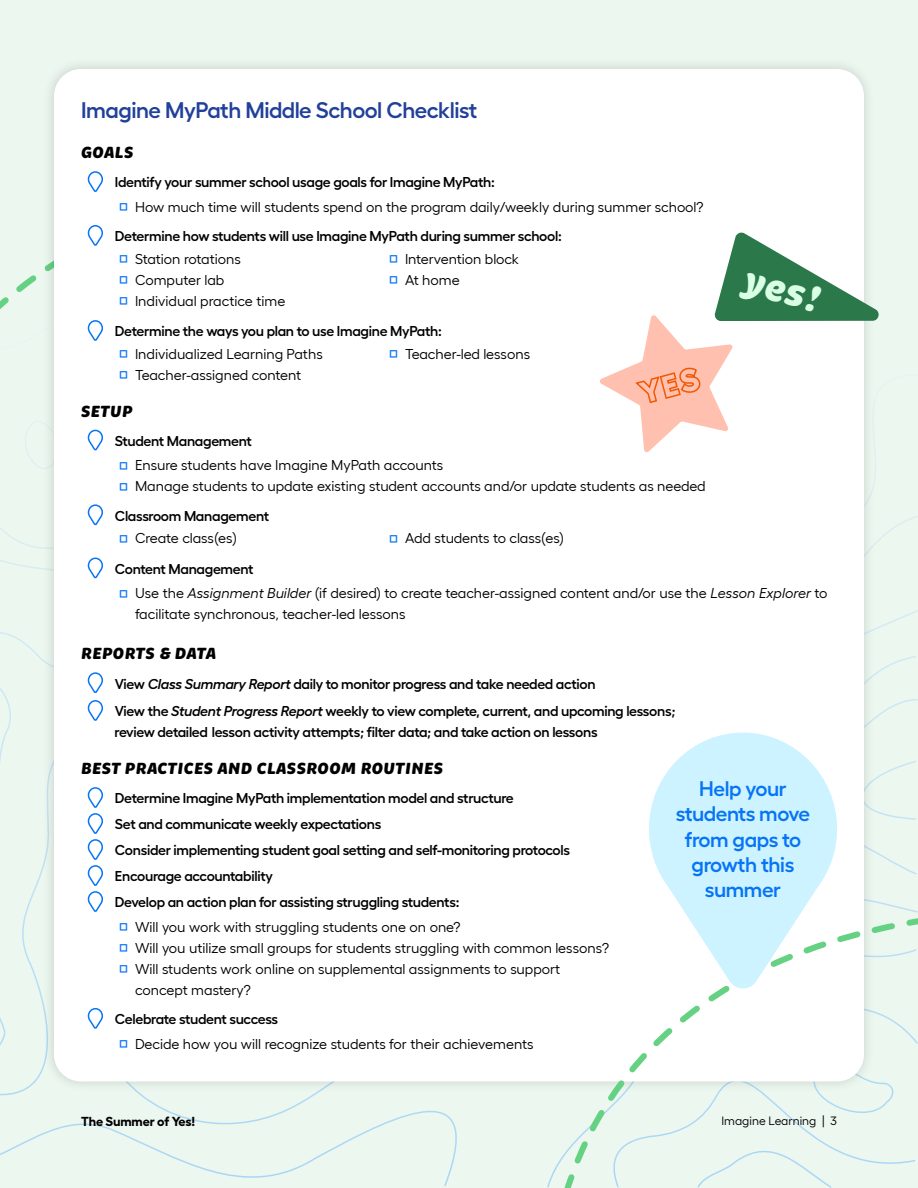
<style>
.page{position:relative;width:918px;height:1188px;background:#ecf7f0}
.page>*{position:absolute;margin:0;border:0;box-sizing:border-box;transform-origin:0 0}
.t1{font:italic 900 37.5px "Brevia";color:#d9ffe4}
.t2{font:600 22.5px "Hellix";letter-spacing:-.02em;color:#21409a}
.t3{font:600 21px/25.2px "Hellix";letter-spacing:-.02em;color:#0674f5;text-align:center}
.t4{font:italic 900 16.5px "Brevia";letter-spacing:.015em;color:#000}
.t5{font:14.25px/29.2px "Hellix";color:#000}
.t6{font:600 14.25px/26px "Hellix";letter-spacing:-.02em;color:#000}
.t7{font:700 13.05px "Hellix";letter-spacing:-.01em;color:#000}
.t8{font:12px "Hellix";color:#000}
.s1{color:#0674f5}
.s2{font-weight:600}
.s3{font-style:italic}
</style>
<div class="page">
<div style="left:0;top:224px;width:123px;height:964px;background:#ecf7f0"></div>
<div style="left:42px;top:57px;width:834px;height:1036px;background:#000;opacity:.15"></div>
<div style="left:54px;top:69px;width:810px;height:1013px;background:#fff;border-radius:27px"></div>
<svg style="left:87px;top:171px;width:16px;height:21px"></svg>
<svg style="left:87px;top:225px;width:16px;height:21px"></svg>
<svg style="left:87px;top:320px;width:16px;height:21px"></svg>
<svg style="left:87px;top:429px;width:16px;height:22px"></svg>
<svg style="left:87px;top:504px;width:16px;height:22px"></svg>
<svg style="left:87px;top:557px;width:16px;height:22px"></svg>
<svg style="left:87px;top:672px;width:16px;height:49px"></svg>
<svg style="left:87px;top:787px;width:16px;height:125px"></svg>
<svg style="left:87px;top:1008px;width:16px;height:21px"></svg>
<svg style="left:551px;top:913px;width:367px;height:275px"></svg>
<svg style="left:649px;top:732px;width:188px;height:259px;fill:#ccf3ff"></svg>
<svg style="left:599px;top:231px;width:282px;height:222px"></svg>
<h2 class="t2" style="left:81px;top:92px;width:398px">Imagine MyPath Middle School Checklist</h2>
<p class="t4" style="left:81px;top:142px;width:54px">GOALS</p>
<p class="t6" style="left:115px;top:168px;width:382px">Identify your summer school usage goals for Imagine MyPath:</p>
<p class="t5" style="left:115px;top:191px;width:590px"><span class="s1">→</span> How much time will students spend on the program daily/weekly during summer school?<br><span class="s2">Determine how students will use Imagine MyPath during summer school:</span></p>
<p class="t5" style="left:119px;top:243px;width:124px"><span class="s1">→</span> Station rotations</p>
<p class="t5" style="left:119px;top:264px;width:107px"><span class="s1">→</span> Computer lab</p>
<p class="t5" style="left:119px;top:285px;width:168px"><span class="s1">→</span> Individual practice time</p>
<p class="t5" style="left:389px;top:243px;width:132px"><span class="s1">→</span> Intervention block</p>
<p class="t5" style="left:389px;top:264px;width:73px"><span class="s1">→</span> At home</p>
<p class="t6" style="left:115px;top:317px;width:329px">Determine the ways you plan to use Imagine MyPath:</p>
<p class="t5" style="left:119px;top:338px;width:206px"><span class="s1">→</span> Individualized Learning Paths</p>
<p class="t5" style="left:119px;top:359px;width:184px"><span class="s1">→</span> Teacher-assigned content</p>
<p class="t5" style="left:389px;top:338px;width:143px"><span class="s1">→</span> Teacher-led lessons</p>
<h1 class="t1" style="left:750px;top:257px;width:78px;rotate:15deg">yes!</h1>
<p class="t4" style="left:81px;top:401px;width:53px">SETUP</p>
<p class="t6" style="left:115px;top:426px;width:139px">Student Management</p>
<p class="t5" style="left:119px;top:449px;width:326px"><span class="s1">→</span> Ensure students have Imagine MyPath accounts</p>
<p class="t5" style="left:115px;top:470px;width:592px"><span class="s1">→</span> Manage students to update existing student accounts and/or update students as needed<br><span class="s2">Classroom Management</span></p>
<p class="t5" style="left:119px;top:522px;width:120px"><span class="s1">→</span> Create class(es)</p>
<p class="t5" style="left:389px;top:522px;width:177px"><span class="s1">→</span> Add students to class(es)</p>
<p class="t6" style="left:115px;top:554px;width:140px">Content Management</p>
<p class="t5" style="left:135px;top:581px;width:694px;line-height:21px;text-indent:-16px"><span class="s1">→</span> Use the <span class="s3">Assignment Builder</span> (if desired) to create teacher-assigned content and/or use the <span class="s3">Lesson Explorer</span> to facilitate synchronous, teacher-led lessons</p>
<p class="t4" style="left:81px;top:643px;width:137px">REPORTS &amp; DATA</p>
<p class="t6" style="left:115px;top:668px;width:562px;line-height:27.8px">View <span class="s3">Class Summary Report</span> daily to monitor progress and take needed action<br>View the <span class="s3">Student Progress Report</span> weekly to view complete, current, and upcoming lessons;</p>
<p class="t6" style="left:115px;top:718px;width:485px">review detailed lesson activity attempts; filter data; and take action on lessons</p>
<p class="t4" style="left:81px;top:758px;width:364px">BEST PRACTICES AND CLASSROOM ROUTINES</p>
<p class="t6" style="left:115px;top:784px;width:457px">Determine Imagine MyPath implementation model and structure<br>Set and communicate weekly expectations<br>Consider implementing student goal setting and self-monitoring protocols Encourage accountability<br>Develop an action plan for assisting struggling students:</p>
<p class="t5" style="left:119px;top:911px;width:343px"><span class="s1">→</span> Will you work with struggling students one on one?</p>
<p class="t5" style="left:119px;top:932px;width:492px"><span class="s1">→</span> Will you utilize small groups for students struggling with common lessons?</p>
<p class="t5" style="left:135px;top:957px;width:427px;line-height:21px;text-indent:-16px"><span class="s1">→</span> Will students work online on supplemental assignments to support concept mastery?</p>
<p class="t6" style="left:115px;top:1005px;width:165px">Celebrate student success</p>
<p class="t5" style="left:119px;top:1028px;width:416px"><span class="s1">→</span> Decide how you will recognize students for their achievements</p>
<h3 class="t3" style="left:676px;top:774px;width:136px">Help your students move from gaps to growth this summer</h3>
<p class="t7" style="left:81px;top:1111px;width:116px">The Summer of Yes!</p>
<p class="t8" style="left:721px;top:1112px;width:117px">Imagine Learning | 3</p>
</div>
